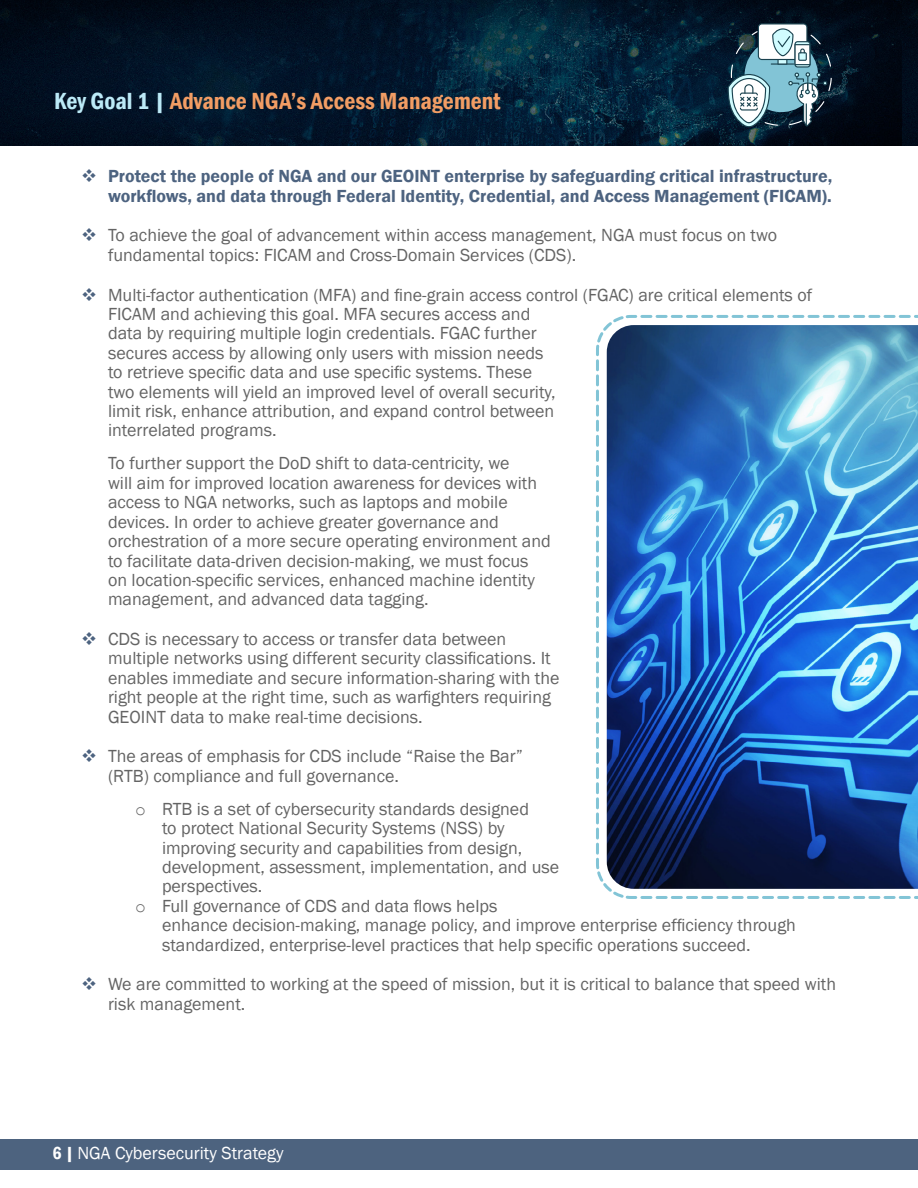
<style>
.page{position:relative;width:918px;height:1188px;background:#fff}
.page>*{position:absolute;margin:0;border:0;box-sizing:border-box;transform-origin:0 0}
.t1{font:600 condensed 24px "Franklin Gothic";color:#f29d64}
.t2{font:18px/19.4px "Franklin Gothic";color:#646464}
.t3{font:600 18px/19.4px "Franklin Gothic";color:#4d6380}
.t4{font:18px "Franklin Gothic";color:#fff}
.s1{color:#bceaf7}
.s2{font-family:"Courier New"}
.s3{font-weight:600;font-stretch:condensed}
</style>
<div class="page">
<img style="left:0;top:0;width:903px;height:146px">
<img style="left:903px;top:0;width:15px;height:146px">
<svg style="left:728px;top:23px;width:104px;height:104px"></svg>
<div style="left:0;top:1139px;width:918px;height:30px;background:#4d637f"></div>
<img style="left:596px;top:315px;width:322px;height:584px">
<h1 class="t1" style="left:54px;top:85px;width:448px"><span class="s1">Key Goal 1 |</span> Advance NGA’s Access Management</h1>
<p class="t3" style="left:108px;top:167px;width:726px">Protect the people of NGA and our GEOINT enterprise by safeguarding critical infrastructure, workflows, and data through Federal Identity, Credential, and Access Management (FICAM).</p>
<p class="t2" style="left:108px;top:226px;width:671px">To achieve the goal of advancement within access management, NGA must focus on two fundamental topics: FICAM and Cross-Domain Services (CDS).</p>
<p class="t2" style="left:108px;top:285px;width:706px">Multi-factor authentication (MFA) and fine-grain access control (FGAC) are critical elements of FICAM and achieving this goal. MFA secures access and<br>data by requiring multiple login credentials. FGAC further<br>secures access by allowing only users with mission needs<br>to retrieve specific data and use specific systems. These<br>two elements will yield an improved level of overall security,<br>limit risk, enhance attribution, and expand control between<br>interrelated programs.</p>
<p class="t2" style="left:108px;top:454px;width:444px">To further support the DoD shift to data-centricity, we<br>will aim for improved location awareness for devices with access to NGA networks, such as laptops and mobile devices. In order to achieve greater governance and orchestration of a more secure operating environment and to facilitate data-driven decision-making, we must focus on location-specific services, enhanced machine identity management, and advanced data tagging.</p>
<p class="t2" style="left:108px;top:630px;width:453px">CDS is necessary to access or transfer data between multiple networks using different security classifications. It enables immediate and secure information-sharing with the right people at the right time, such as warfighters requiring GEOINT data to make real-time decisions.</p>
<p class="t2" style="left:108px;top:747px;width:416px">The areas of emphasis for CDS include “Raise the Bar” (RTB) compliance and full governance.</p>
<p class="t2" style="left:135px;top:799px;width:396px"><span class="s2">o</span> RTB is a set of cybersecurity standards designed</p>
<p class="t2" style="left:162px;top:819px;width:344px">to protect National Security Systems (NSS) by</p>
<p class="t2" style="left:162px;top:838px;width:362px">improving security and capabilities from design,</p>
<p class="t2" style="left:162px;top:858px;width:399px">development, assessment, implementation, and use</p>
<p class="t2" style="left:162px;top:877px;width:102px">perspectives.</p>
<p class="t2" style="left:135px;top:897px;width:364px"><span class="s2">o</span> Full governance of CDS and data flows helps</p>
<p class="t2" style="left:162px;top:916px;width:635px">enhance decision-making, manage policy, and improve enterprise efficiency through</p>
<p class="t2" style="left:162px;top:935px;width:590px">standardized, enterprise-level practices that help specific operations succeed.</p>
<p class="t2" style="left:108px;top:975px;width:730px">We are committed to working at the speed of mission, but it is critical to balance that speed with risk management.</p>
<p class="t4" style="left:52px;top:1142px;width:233px"><span class="s3">6 |</span> NGA Cybersecurity Strategy</p>
</div>
